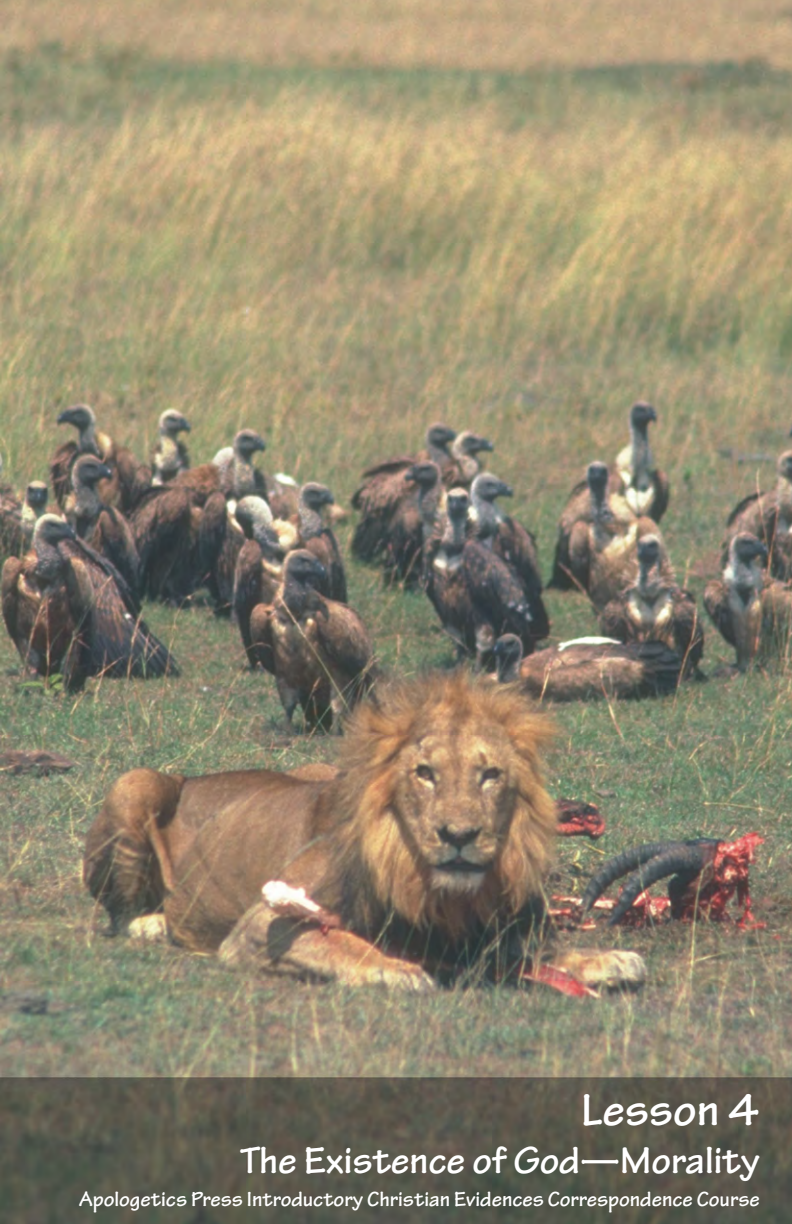
<style>
.page{position:relative;width:792px;height:1224px;background:#fff}
.page>*{position:absolute;margin:0;border:0;box-sizing:border-box;transform-origin:0 0}
.t1{font:700 48px "Tekton Pro";color:#fff}
.Title_Cover{font:700 40px "Tekton Pro";color:#fff}
.Title_Cover_CC_info{font:700 22px "Tekton Pro";color:#fff}
</style>
<div class="page">
<img style="left:0;top:0;width:792px;height:1224px">
<p class="t1" style="left:581px;top:1082px;width:180px">Lesson 4</p>
<p class="Title_Cover" style="left:240px;top:1137px;width:521px">The Existence of God—Morality</p>
<p class="Title_Cover_CC_info" style="left:79px;top:1186px;width:682px">Apologetics Press Introductory Christian Evidences Correspondence Course</p>
</div>
